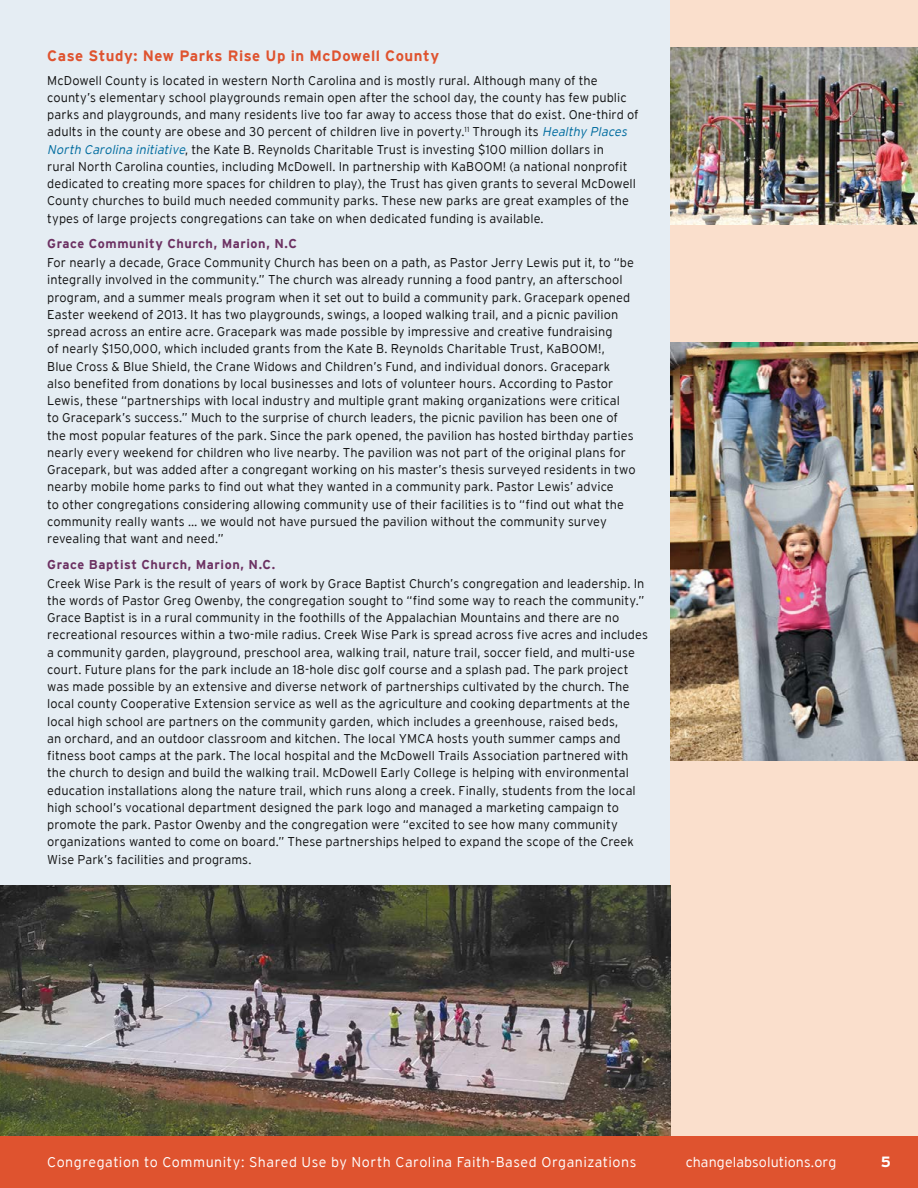
<style>
.page{position:relative;width:918px;height:1188px;background:#fff}
.page>*{position:absolute;margin:0;border:0;box-sizing:border-box;transform-origin:0 0}
.t1{font:700 15px "Interstate";letter-spacing:.03em;color:#df532f}
.t2{font:700 15px "Interstate";color:#fff}
.t3{font:300 14.25px "Interstate";letter-spacing:.035em;color:#fff}
.t4{font:300 14.25px "Interstate";letter-spacing:.005em;color:#fff}
.t5{font:300 12.75px/17.2px "Interstate";letter-spacing:.005em;color:#121212}
.t6{font:700 12.75px "Interstate";letter-spacing:.035em;color:#6c3162}
.s1{font-style:italic;color:#006c9f}
</style>
<div class="page">
<div style="left:0;top:0;width:671px;height:1159px;background:#e5edf3"></div>
<div style="left:671px;top:0;width:247px;height:1140px;background:#fadfcc"></div>
<img style="left:671px;top:342px;width:247px;height:418px">
<img style="left:0;top:886px;width:671px;height:250px">
<div style="left:0;top:1136px;width:918px;height:52px;background:#df532f"></div>
<img style="left:671px;top:47px;width:247px;height:178px">
<p class="t1" style="left:47px;top:47px;width:393px">Case Study: New Parks Rise U p in M cDowell County</p>
<p class="t5" style="left:47px;top:71px;width:593px">McDowell County is located in western North Carolina and is mostly rural. Although many of the county’s elementary school playgrounds remain open after the school day, the county has few public parks and playgrounds, and many residents live too far away to access those that do exist. One-third of adults in the county are obese and 30 percent of children live in poverty.<sup>11</sup> Through its <span class="s1">Healthy Places North Carolina initiative</span>, the Kate B. Reynolds Charitable Trust is investing $100 million dollars in<br>rural North Carolina counties, including McDowell. In partnership with KaBOOM! (a national nonprofit dedicated to creating more spaces for children to play), the Trust has given grants to several McDowell County churches to build much needed community parks. These new parks are great examples of the types of large projects congregations can take on when dedicated funding is available.</p>
<p class="t6" style="left:47px;top:237px;width:251px">Grace Community Church, Marion, N.C</p>
<p class="t5" style="left:47px;top:254px;width:590px">For nearly a decade, Grace Community Church has been on a path, as Pastor Jerry Lewis put it, to “be integrally involved in the community.” The church was already running a food pantry, an afterschool program, and a summer meals program when it set out to build a community park. Gracepark opened Easter weekend of 2013. It has two playgrounds, swings, a looped walking trail, and a picnic pavilion spread across an entire acre. Gracepark was made possible by impressive and creative fundraising<br>of nearly $150,000, which included grants from the Kate B. Reynolds Charitable Trust, KaBOOM!,<br>Blue Cross &amp; Blue Shield, the Crane Widows and Children’s Fund, and individual donors. Gracepark also benefited from donations by local businesses and lots of volunteer hours. According to Pastor Lewis, these “partnerships with local industry and multiple grant making organizations were critical<br>to Gracepark’s success.” Much to the surprise of church leaders, the picnic pavilion has been one of the most popular features of the park. Since the park opened, the pavilion has hosted birthday parties nearly every weekend for children who live nearby. The pavilion was not part of the original plans for Gracepark, but was added after a congregant working on his master’s thesis surveyed residents in two nearby mobile home parks to find out what they wanted in a community park. Pastor Lewis’ advice<br>to other congregations considering allowing community use of their facilities is to “find out what the community really wants … we would not have pursued the pavilion without the community survey revealing that want and need.”</p>
<p class="t6" style="left:47px;top:557px;width:230px">Grace Baptist Church, Marion, N.C.</p>
<p class="t5" style="left:47px;top:574px;width:602px">Creek Wise Park is the result of years of work by Grace Baptist Church’s congregation and leadership. In the words of Pastor Greg Owenby, the congregation sought to “find some way to reach the community.” Grace Baptist is in a rural community in the foothills of the Appalachian Mountains and there are no recreational resources within a two-mile radius. Creek Wise Park is spread across five acres and includes a community garden, playground, preschool area, walking trail, nature trail, soccer field, and multi-use court. Future plans for the park include an 18-hole disc golf course and a splash pad. The park project was made possible by an extensive and diverse network of partnerships cultivated by the church. The local county Cooperative Extension service as well as the agriculture and cooking departments at the local high school are partners on the community garden, which includes a greenhouse, raised beds,<br>an orchard, and an outdoor classroom and kitchen. The local YMCA hosts youth summer camps and fitness boot camps at the park. The local hospital and the McDowell Trails Association partnered with the church to design and build the walking trail. McDowell Early College is helping with environmental education installations along the nature trail, which runs along a creek. Finally, students from the local high school’s vocational department designed the park logo and managed a marketing campaign to promote the park. Pastor Owenby and the congregation were “excited to see how many community organizations wanted to come on board.” These partnerships helped to expand the scope of the Creek Wise Park’s facilities and programs.</p>
<p class="t3" style="left:47px;top:1154px;width:591px">Congregation to Community: Shared Use by North Carolina Faith-Based Organizations</p>
<p class="t4" style="left:686px;top:1154px;width:152px">changelabsolutions.org</p>
<p class="t2" style="left:881px;top:1153px;width:12px">5</p>
</div>
